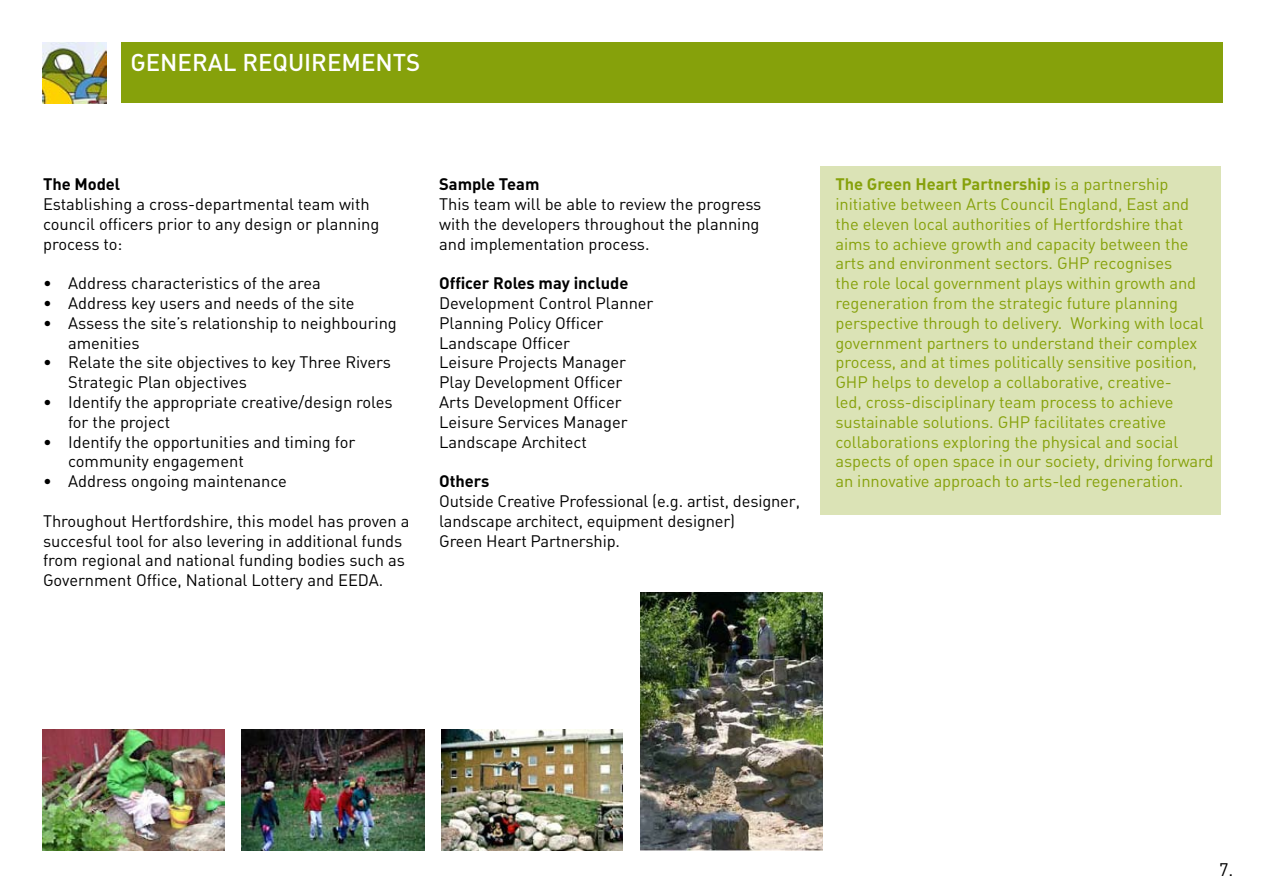
<style>
.page{position:relative;width:1263px;height:893px;background:#fff}
.page>*{position:absolute;margin:0;border:0;box-sizing:border-box;transform-origin:0 0}
.t1{font:24px "DIN Medium Alternate";color:#fff}
.t2{font:18px "DIN";color:#000}
.t3{font:16.5px/19.8px "DIN Regular Alternate";letter-spacing:-.005em;color:#000}
.t4{font:16.5px/19.8px "DIN Regular Alternate";letter-spacing:-.005em;color:#86a10b}
.t5{font:16.5px "DIN Bold Alternate";letter-spacing:-.005em;color:#000}
.t6{font:16.5px "DIN Bold Alternate";letter-spacing:-.005em;color:#86a10b}
.s1{font-family:"DIN Regular Alternate"}
</style>
<div class="page">
<div style="left:821px;top:166px;width:400px;height:348px;background:#dbe3b6"></div>
<img style="left:242px;top:730px;width:182px;height:120px">
<img style="left:640px;top:593px;width:182px;height:257px">
<img style="left:441px;top:730px;width:182px;height:120px">
<img style="left:43px;top:730px;width:181px;height:120px">
<img style="left:43px;top:43px;width:64px;height:60px">
<div style="left:121px;top:43px;width:1101px;height:60px;background:#86a10b"></div>
<h1 class="t1" style="left:130px;top:47px;width:291px">GENERAL REQUIREMENTS</h1>
<p class="t5" style="left:43px;top:173px;width:79px">The Model</p>
<p class="t3" style="left:43px;top:194px;width:338px">Establishing a cross-departmental team with council officers prior to any design or planning process to:</p>
<p class="t3" style="left:43px;top:273px;width:279px">• Address characteristics of the area</p>
<p class="t3" style="left:43px;top:293px;width:313px">• Address key users and needs of the site</p>
<p class="t3" style="left:68px;top:313px;width:330px;text-indent:-25px">• Assess the site’s relationship to neighbouring amenities</p>
<p class="t3" style="left:68px;top:352px;width:324px;text-indent:-25px">• Relate the site objectives to key Three Rivers<br>Strategic Plan objectives</p>
<p class="t3" style="left:68px;top:392px;width:326px;text-indent:-25px">• Identify the appropriate creative/design roles for the project</p>
<p class="t3" style="left:68px;top:431px;width:289px;text-indent:-25px">• Identify the opportunities and timing for community engagement</p>
<p class="t3" style="left:43px;top:471px;width:245px">• Address ongoing maintenance</p>
<p class="t3" style="left:43px;top:511px;width:368px">Throughout Hertfordshire, this model has proven a succesful tool for also levering in additional funds from regional and national funding bodies such as Government Office, National Lottery and EEDA.</p>
<p class="t5" style="left:439px;top:173px;width:102px">Sample Team</p>
<p class="t3" style="left:439px;top:194px;width:324px;text-align:justify">This team will be able to review the progress with the developers throughout the planning and implementation process.</p>
<p class="t5" style="left:439px;top:272px;width:191px">Officer Roles may include</p>
<p class="t3" style="left:439px;top:293px;width:216px">Development Control Planner<br>Planning Policy Officer<br>Landscape Officer<br>Leisure Projects Manager<br>Play Development Officer<br>Arts Development Officer<br>Leisure Services Manager<br>Landscape Architect</p>
<p class="t5" style="left:439px;top:470px;width:52px">Others</p>
<p class="t3" style="left:439px;top:491px;width:362px">Outside Creative Professional (e.g. artist, designer, landscape architect, equipment designer)<br>Green Heart Partnership.</p>
<p class="t6" style="left:835px;top:173px;width:335px">The Green Heart Partnership <span class="s1">is a partnership</span></p>
<p class="t4" style="left:835px;top:194px;width:380px">initiative between Arts Council England, East and the eleven local authorities of Hertfordshire that aims to achieve growth and capacity between the arts and environment sectors. GHP recognises<br>the role local government plays within growth and regeneration from the strategic future planning perspective through to delivery. Working with local government partners to understand their complex process, and at times politically sensitive position, GHP helps to develop a collaborative, creative-<br>led, cross-disciplinary team process to achieve sustainable solutions. GHP facilitates creative collaborations exploring the physical and social aspects of open space in our society, driving forward an innovative approach to arts-led regeneration.</p>
<p class="t2" style="left:1219px;top:858px;width:16px">7.</p>
</div>
